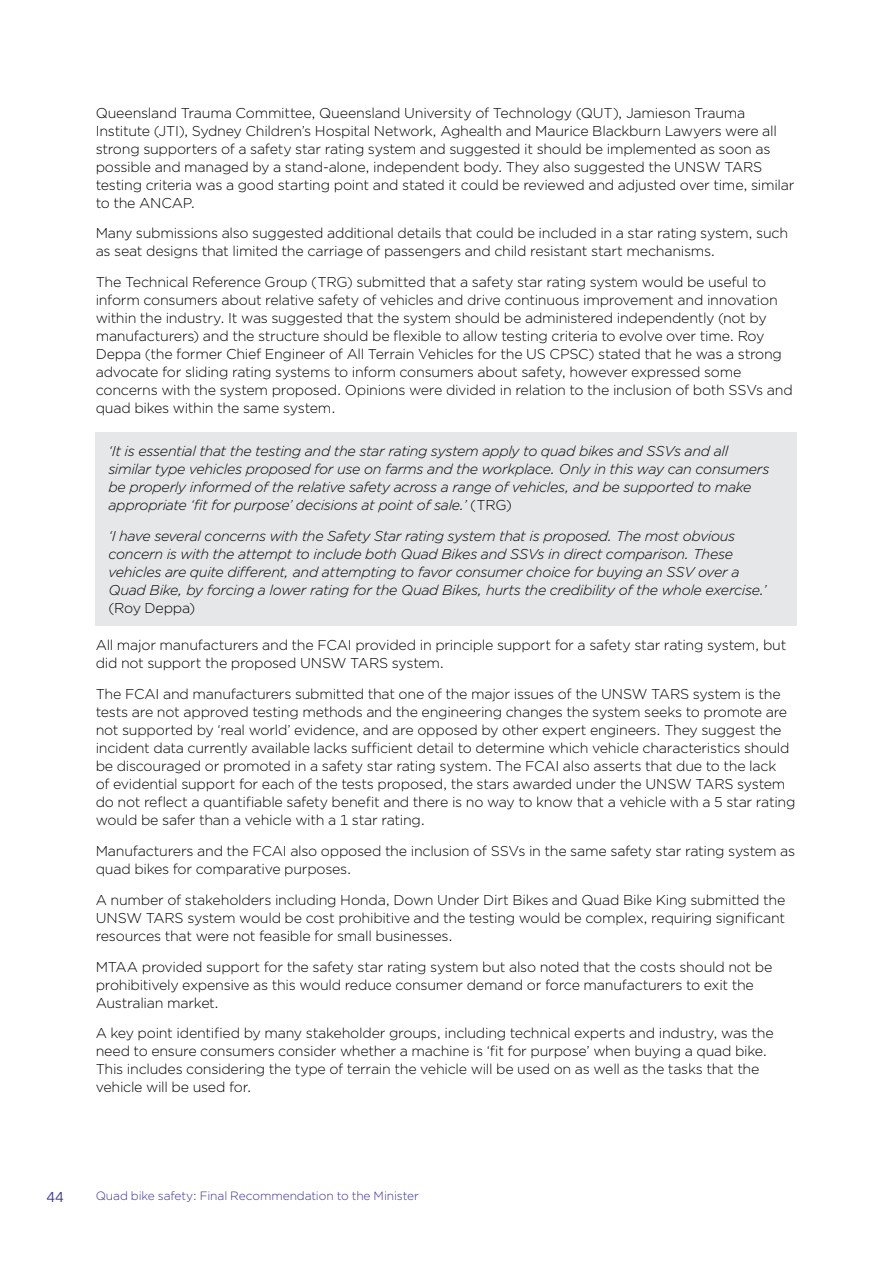
<style>
.page{position:relative;width:893px;height:1263px;background:#fff}
.page>*{position:absolute;margin:0;border:0;box-sizing:border-box;transform-origin:0 0}
._01_Body_text{font:300 14.25px/18px "Gotham";letter-spacing:-.02em;color:#000}
._01_Body_text-2{font:italic 300 14.25px/18px "Gotham";letter-spacing:-.02em;color:#000}
.t1{font:14.25px "Gotham";color:#3b3092}
.t2{font:300 12px "Gotham";letter-spacing:-.01em;color:#3b3092}
.s1{font-style:normal}
</style>
<div class="page">
<div style="left:96px;top:432px;width:701px;height:194px;background:#e6e7e8"></div>
<p class="_01_Body_text" style="left:96px;top:103px;width:700px">Queensland Trauma Committee, Queensland University of Technology (QUT), Jamieson Trauma Institute (JTI), Sydney Children’s Hospital Network, Aghealth and Maurice Blackburn Lawyers were all strong supporters of a safety star rating system and suggested it should be implemented as soon as possible and managed by a stand-alone, independent body. They also suggested the UNSW TARS testing criteria was a good starting point and stated it could be reviewed and adjusted over time, similar to the ANCAP.</p>
<p class="_01_Body_text" style="left:96px;top:224px;width:694px">Many submissions also suggested additional details that could be included in a star rating system, such as seat designs that limited the carriage of passengers and child resistant start mechanisms.</p>
<p class="_01_Body_text" style="left:96px;top:273px;width:699px">The Technical Reference Group (TRG) submitted that a safety star rating system would be useful to inform consumers about relative safety of vehicles and drive continuous improvement and innovation within the industry. It was suggested that the system should be administered independently (not by manufacturers) and the structure should be flexible to allow testing criteria to evolve over time. Roy Deppa (the former Chief Engineer of All Terrain Vehicles for the US CPSC) stated that he was a strong advocate for sliding rating systems to inform consumers about safety, however expressed some concerns with the system proposed. Opinions were divided in relation to the inclusion of both SSVs and quad bikes within the same system.</p>
<p class="_01_Body_text-2" style="left:108px;top:442px;width:662px">‘It is essential that the testing and the star rating system apply to quad bikes and SSVs and all similar type vehicles proposed for use on farms and the workplace. Only in this way can consumers be properly informed of the relative safety across a range of vehicles, and be supported to make appropriate ‘fit for purpose’ decisions at point of sale.’ <span class="s1">(TRG)</span></p>
<p class="_01_Body_text-2" style="left:108px;top:526px;width:660px">‘I have several concerns with the Safety Star rating system that is proposed. The most obvious concern is with the attempt to include both Quad Bikes and SSVs in direct comparison. These vehicles are quite different, and attempting to favor consumer choice for buying an SSV over a Quad Bike, by forcing a lower rating for the Quad Bikes, hurts the credibility of the whole exercise.’ <span class="s1">(Roy Deppa)</span></p>
<p class="_01_Body_text" style="left:96px;top:636px;width:692px">All major manufacturers and the FCAI provided in principle support for a safety star rating system, but did not support the proposed UNSW TARS system.</p>
<p class="_01_Body_text" style="left:96px;top:685px;width:701px">The FCAI and manufacturers submitted that one of the major issues of the UNSW TARS system is the tests are not approved testing methods and the engineering changes the system seeks to promote are not supported by ‘real world’ evidence, and are opposed by other expert engineers. They suggest the incident data currently available lacks sufficient detail to determine which vehicle characteristics should be discouraged or promoted in a safety star rating system. The FCAI also asserts that due to the lack<br>of evidential support for each of the tests proposed, the stars awarded under the UNSW TARS system do not reflect a quantifiable safety benefit and there is no way to know that a vehicle with a 5 star rating would be safer than a vehicle with a 1 star rating.</p>
<p class="_01_Body_text" style="left:96px;top:841px;width:701px">Manufacturers and the FCAI also opposed the inclusion of SSVs in the same safety star rating system as quad bikes for comparative purposes.</p>
<p class="_01_Body_text" style="left:96px;top:890px;width:691px;text-align:justify">A number of stakeholders including Honda, Down Under Dirt Bikes and Quad Bike King submitted the UNSW TARS system would be cost prohibitive and the testing would be complex, requiring significant resources that were not feasible for small businesses.</p>
<p class="_01_Body_text" style="left:96px;top:957px;width:678px">MTAA provided support for the safety star rating system but also noted that the costs should not be prohibitively expensive as this would reduce consumer demand or force manufacturers to exit the<br>Australian market.</p>
<p class="_01_Body_text" style="left:96px;top:1024px;width:680px">A key point identified by many stakeholder groups, including technical experts and industry, was the need to ensure consumers consider whether a machine is ‘fit for purpose’ when buying a quad bike.<br>This includes considering the type of terrain the vehicle will be used on as well as the tasks that the vehicle will be used for.</p>
<p class="t1" style="left:46px;top:1188px;width:19px">44</p>
<p class="t2" style="left:96px;top:1188px;width:325px">Quad bike safety: Final Recommendation to the Minister</p>
</div>
